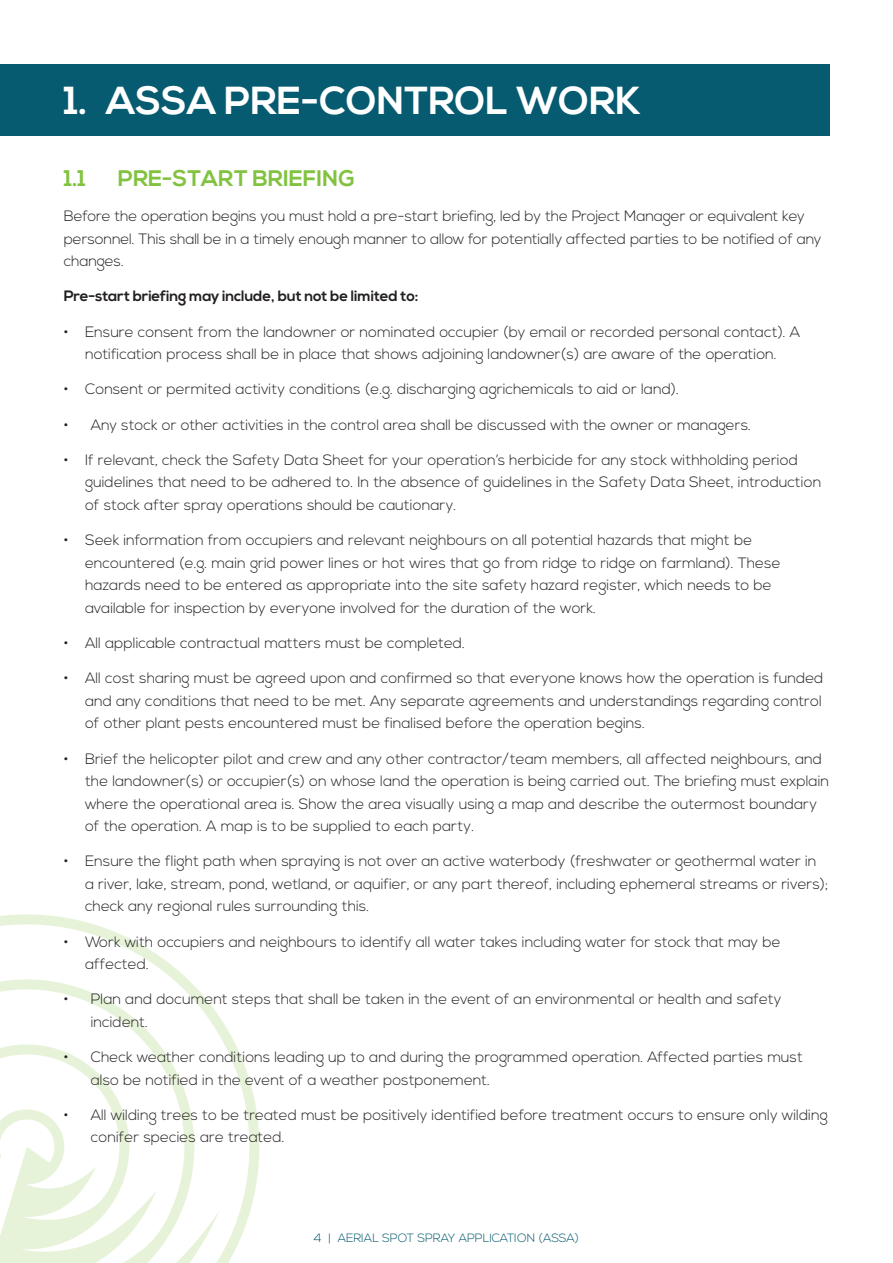
<style>
.page{position:relative;width:893px;height:1263px;background:#fff}
.page>*{position:absolute;margin:0;border:0;box-sizing:border-box;transform-origin:0 0}
.t1{font:700 39px "Nexa";color:#fff}
.HEAD{font:700 22.5px "Nexa";color:#81c340}
.BULLETS{font:300 15px/22.5px "Nexa";color:#231f20}
.BODY{font:300 15px/22.5px "Nexa";letter-spacing:-.01em;color:#231f20}
.BODY-2{font:700 15px "Nexa";letter-spacing:-.01em;color:#231f20}
.t2{font:300 12px "Nexa";color:#065b70}
</style>
<div class="page">
<svg style="left:0;top:914px;width:260px;height:349px"></svg>
<div style="left:0;top:64px;width:829px;height:72px;background:#065b70"></div>
<p class="t1" style="left:64px;top:78px;width:579px">1. ASSA PRE-CONTROL WORK</p>
<p class="HEAD" style="left:64px;top:165px;width:24px">1.1</p>
<p class="HEAD" style="left:118px;top:165px;width:238px">PRE-START BRIEFING</p>
<p class="BODY" style="left:64px;top:205px;width:759px">Before the operation begins you must hold a pre-start briefing, led by the Project Manager or equivalent key personnel. This shall be in a timely enough manner to allow for potentially affected parties to be notified of any changes.</p>
<p class="BODY-2" style="left:64px;top:288px;width:356px">Pre-start briefing may include, but not be limited to:</p>
<p class="BULLETS" style="left:64px;top:321px;width:738px;text-align:center">• Ensure consent from the landowner or nominated occupier (by email or recorded personal contact). A notification process shall be in place that shows adjoining landowner(s) are aware of the operation.</p>
<p class="BULLETS" style="left:64px;top:379px;width:617px">• Consent or permited activity conditions (e.g. discharging agrichemicals to aid or land).</p>
<p class="BULLETS" style="left:64px;top:414px;width:689px">• Any stock or other activities in the control area shall be discussed with the owner or managers.</p>
<p class="BULLETS" style="left:85px;top:449px;width:738px;text-indent:-21px">• If relevant, check the Safety Data Sheet for your operation’s herbicide for any stock withholding period guidelines that need to be adhered to. In the absence of guidelines in the Safety Data Sheet, introduction of stock after spray operations should be cautionary.</p>
<p class="BULLETS" style="left:85px;top:529px;width:697px;text-indent:-21px">• Seek information from occupiers and relevant neighbours on all potential hazards that might be encountered (e.g. main grid power lines or hot wires that go from ridge to ridge on farmland). These hazards need to be entered as appropriate into the site safety hazard register, which needs to be available for inspection by everyone involved for the duration of the work.</p>
<p class="BULLETS" style="left:64px;top:632px;width:403px">• All applicable contractual matters must be completed.</p>
<p class="BULLETS" style="left:85px;top:667px;width:740px;text-align:justify;text-indent:-21px">• All cost sharing must be agreed upon and confirmed so that everyone knows how the operation is funded and any conditions that need to be met. Any separate agreements and understandings regarding control of other plant pests encountered must be finalised before the operation begins.</p>
<p class="BULLETS" style="left:85px;top:748px;width:746px;text-indent:-21px">• Brief the helicopter pilot and crew and any other contractor/team members, all affected neighbours, and the landowner(s) or occupier(s) on whose land the operation is being carried out. The briefing must explain where the operational area is. Show the area visually using a map and describe the outermost boundary of the operation. A map is to be supplied to each party.</p>
<p class="BULLETS" style="left:85px;top:850px;width:745px;text-indent:-21px">• Ensure the flight path when spraying is not over an active waterbody (freshwater or geothermal water in a river, lake, stream, pond, wetland, or aquifier, or any part thereof, including ephemeral streams or rivers); check any regional rules surrounding this.</p>
<p class="BULLETS" style="left:85px;top:931px;width:697px;text-indent:-21px">• Work with occupiers and neighbours to identify all water takes including water for stock that may be affected.</p>
<p class="BULLETS" style="left:91px;top:988px;width:692px;text-indent:-27px">• Plan and document steps that shall be taken in the event of an environmental or health and safety incident.</p>
<p class="BULLETS" style="left:91px;top:1046px;width:714px;text-indent:-27px">• Check weather conditions leading up to and during the programmed operation. Affected parties must also be notified in the event of a weather postponement.</p>
<p class="BULLETS" style="left:91px;top:1104px;width:739px;text-indent:-27px">• All wilding trees to be treated must be positively identified before treatment occurs to ensure only wilding conifer species are treated.</p>
<p class="t2" style="left:314px;top:1231px;width:267px">4 | AERIAL SPOT SPRAY APPLICATION (ASSA)</p>
</div>
